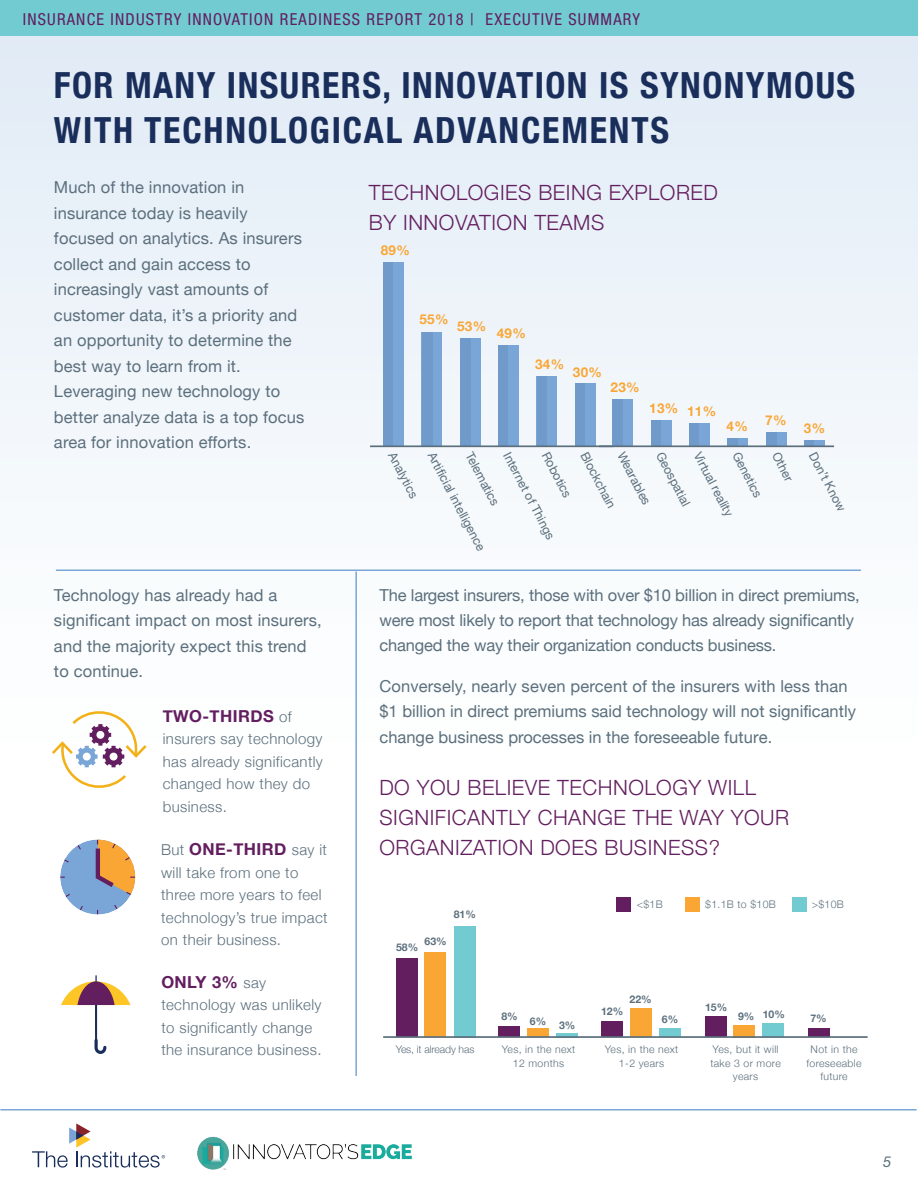
<style>
.page{position:relative;width:918px;height:1188px;background:#fff}
.page>*{position:absolute;margin:0;border:0;box-sizing:border-box;transform-origin:0 0}
.t1{font:700 condensed 36px/45px "Helvetica Neue";letter-spacing:.04em;color:#192e5a}
.t2{font:300 21px/30px "Helvetica Neue";letter-spacing:.025em;color:#631e5f}
.t3{font:16.5px/25.5px "Helvetica Neue";letter-spacing:.01em;color:#5b6f7c}
.t4{font:16.5px/25.5px "Helvetica Neue";letter-spacing:-.01em;color:#5b6f7c}
.t5{font:condensed 16.5px "Helvetica Neue LT Std";letter-spacing:.075em;color:#631e5f}
.t6{font:700 16.5px "Helvetica Neue";letter-spacing:.025em;color:#631e5f}
.t7{font:300 15px/22.5px "Helvetica Neue";letter-spacing:.025em;color:#5b6f7c}
.t8{font:italic 15px "Helvetica Neue LT Std";color:#5b6f7c}
.t9{font:700 13.5px "Helvetica Neue";letter-spacing:.025em;color:#faa634}
.t10{font:12.3px "Helvetica Neue";color:#5b6f7c}
.t11{font:300 10.5px/13.5px "Helvetica Neue";letter-spacing:.03em;color:#5b6f7c;text-align:center}
.t12{font:700 10.5px "Helvetica Neue";color:#5b6f7c}
.t13{font:300 10.5px "Helvetica Neue";letter-spacing:-.01em;color:#5b6f7c}
.s1{font-weight:300;font-size:15px;color:#5b6f7c}
</style>
<div class="page">
<div style="left:0;top:0;width:918px;height:1109px;background:linear-gradient(to bottom,#e4edf7,#fff)"></div>
<div style="left:384px;top:262px;width:20px;height:184px;background:#7aa6d7"></div>
<div style="left:384px;top:262px;width:9px;height:184px;background:#709aca"></div>
<div style="left:422px;top:332px;width:20px;height:114px;background:#7aa6d7"></div>
<div style="left:422px;top:332px;width:10px;height:114px;background:#709aca"></div>
<div style="left:460px;top:338px;width:20px;height:108px;background:#7aa6d7"></div>
<div style="left:460px;top:338px;width:10px;height:108px;background:#709aca"></div>
<div style="left:499px;top:345px;width:20px;height:101px;background:#7aa6d7"></div>
<div style="left:499px;top:345px;width:9px;height:101px;background:#709aca"></div>
<div style="left:537px;top:376px;width:20px;height:70px;background:#7aa6d7"></div>
<div style="left:537px;top:376px;width:10px;height:70px;background:#709aca"></div>
<div style="left:575px;top:384px;width:20px;height:62px;background:#7aa6d7"></div>
<div style="left:575px;top:384px;width:10px;height:62px;background:#709aca"></div>
<hr style="left:370px;top:445px;width:243px;height:2px;background:#5b6f7c">
<div style="left:613px;top:399px;width:20px;height:47px;background:#7aa6d7"></div>
<div style="left:613px;top:399px;width:10px;height:47px;background:#709aca"></div>
<div style="left:651px;top:420px;width:20px;height:26px;background:#7aa6d7"></div>
<div style="left:651px;top:420px;width:10px;height:26px;background:#709aca"></div>
<div style="left:689px;top:423px;width:20px;height:23px;background:#7aa6d7"></div>
<div style="left:689px;top:423px;width:10px;height:23px;background:#709aca"></div>
<div style="left:728px;top:438px;width:20px;height:8px;background:#7aa6d7"></div>
<div style="left:728px;top:438px;width:10px;height:8px;background:#709aca"></div>
<div style="left:766px;top:432px;width:20px;height:14px;background:#7aa6d7"></div>
<div style="left:766px;top:432px;width:10px;height:14px;background:#709aca"></div>
<div style="left:804px;top:440px;width:20px;height:6px;background:#7aa6d7"></div>
<div style="left:804px;top:440px;width:10px;height:6px;background:#709aca"></div>
<hr style="left:599px;top:445px;width:235px;height:2px;background:#5b6f7c">
<svg style="left:60px;top:840px;width:75px;height:74px"></svg>
<svg style="left:49px;top:709px;width:100px;height:81px"></svg>
<hr style="left:95px;top:987px;width:2px;height:59px;background:#192e5a">
<hr style="left:95px;top:975px;width:2px;height:59px;background:#192e5a">
<svg style="left:61px;top:981px;width:69px;height:24px"></svg>
<svg style="left:93px;top:1037px;width:15px;height:17px"></svg>
<hr style="left:355px;top:572px;width:2px;height:504px;background:#7aa6d7">
<hr style="left:56px;top:570px;width:805px;height:1px;background:#7aa6d7">
<div style="left:616px;top:897px;width:15px;height:15px;background:#631e5f"></div>
<div style="left:685px;top:897px;width:15px;height:15px;background:#faa634"></div>
<div style="left:792px;top:897px;width:15px;height:15px;background:#71cbd1"></div>
<div style="left:396px;top:958px;width:21px;height:79px;background:#631e5f"></div>
<div style="left:425px;top:952px;width:21px;height:85px;background:#faa634"></div>
<div style="left:454px;top:926px;width:21px;height:111px;background:#71cbd1"></div>
<div style="left:498px;top:1026px;width:22px;height:11px;background:#631e5f"></div>
<div style="left:527px;top:1028px;width:22px;height:9px;background:#faa634"></div>
<hr style="left:556px;top:1033px;width:22px;height:4px;background:#71cbd1">
<div style="left:602px;top:1022px;width:21px;height:15px;background:#631e5f"></div>
<div style="left:630px;top:1008px;width:22px;height:29px;background:#faa634"></div>
<div style="left:659px;top:1028px;width:22px;height:9px;background:#71cbd1"></div>
<div style="left:705px;top:1016px;width:21px;height:21px;background:#631e5f"></div>
<div style="left:808px;top:1028px;width:21px;height:9px;background:#631e5f"></div>
<div style="left:733px;top:1025px;width:22px;height:12px;background:#faa634"></div>
<div style="left:763px;top:1024px;width:21px;height:13px;background:#71cbd1"></div>
<hr style="left:383px;top:1036px;width:485px;height:2px;background:#5b6f7c">
<div style="left:0;top:0;width:917px;height:36px;background:#71cbd1"></div>
<hr style="left:0;top:1109px;width:917px;height:1px;background:#7aa6d7">
<svg style="left:32px;top:1123px;width:133px;height:45px"></svg>
<img style="left:197px;top:1136px;width:215px;height:34px">
<p class="t5" style="left:23px;top:10px;width:619px">INSURANCE INDUSTRY INNOVATION READINESS REPORT 2018 | EXECUTIVE SUMMARY</p>
<h1 class="t1" style="left:54px;top:61px;width:803px">FOR MANY INSURERS, INNOVATION IS SYNONYMOUS<br>WITH TECHNOLOGICAL ADVANCEMENTS</h1>
<p class="t3" style="left:54px;top:176px;width:252px">Much of the innovation in insurance today is heavily focused on analytics. As insurers collect and gain access to increasingly vast amounts of customer data, it’s a priority and an opportunity to determine the best way to learn from it.<br>Leveraging new technology to better analyze data is a top focus area for innovation efforts.</p>
<p class="t2" style="left:369px;top:176px;width:350px">TECHNOLOGIES BEING EXPLORED<br>BY INNOVATION TEAMS</p>
<p class="t9" style="left:381px;top:240px;width:31px">89%</p>
<p class="t9" style="left:419px;top:309px;width:31px">55%</p>
<p class="t9" style="left:457px;top:315px;width:31px">53%</p>
<p class="t9" style="left:497px;top:323px;width:31px">49%</p>
<p class="t9" style="left:535px;top:353px;width:31px">34%</p>
<p class="t9" style="left:573px;top:361px;width:31px">30%</p>
<p class="t9" style="left:611px;top:377px;width:31px">23%</p>
<p class="t9" style="left:649px;top:399px;width:68px">13% 11%</p>
<p class="t9" style="left:727px;top:415px;width:23px">4%</p>
<p class="t9" style="left:765px;top:410px;width:23px">7%</p>
<p class="t9" style="left:804px;top:418px;width:23px">3%</p>
<p class="t10" style="left:399px;top:449px;width:51px;rotate:62deg">Analytics</p>
<p class="t10" style="left:439px;top:449px;width:111px;rotate:62deg">Artificial intelligence</p>
<p class="t10" style="left:553px;top:449px;width:51px;rotate:62deg">Robotics</p>
<p class="t10" style="left:592px;top:449px;width:63px;rotate:62deg">Blockchain</p>
<p class="t10" style="left:629px;top:449px;width:59px;rotate:62deg">Wearables</p>
<p class="t10" style="left:667px;top:449px;width:61px;rotate:62deg">Geospatial</p>
<p class="t10" style="left:705px;top:449px;width:72px;rotate:62deg">Virtual reality</p>
<p class="t10" style="left:744px;top:449px;width:50px;rotate:62deg">Genetics</p>
<p class="t10" style="left:783px;top:449px;width:32px;rotate:62deg">Other</p>
<p class="t10" style="left:820px;top:449px;width:66px;rotate:62deg">Don’t Know</p>
<p class="t10" style="left:477px;top:449px;width:60px;rotate:62deg">Telematics</p>
<p class="t10" style="left:514px;top:449px;width:98px;rotate:62deg">Internet of Things</p>
<p class="t3" style="left:54px;top:583px;width:269px">Technology has already had a significant impact on most insurers, and the majority expect this trend to continue.</p>
<p class="t4" style="left:379px;top:583px;width:482px">The largest insurers, those with over $10 billion in direct premiums, were most likely to report that technology has already significantly changed the way their organization conducts business.</p>
<p class="t3" style="left:379px;top:674px;width:478px">Conversely, nearly seven percent of the insurers with less than $1 billion in direct premiums said technology will not significantly change business processes in the foreseeable future.</p>
<p class="t6" style="left:163px;top:703px;width:130px">TWO-THIRDS <span class="s1">of</span></p>
<p class="t7" style="left:163px;top:727px;width:162px">insurers say technology has already significantly changed how they do business.</p>
<p class="t2" style="left:379px;top:771px;width:411px">DO YOU BELIEVE TECHNOLOGY WILL<br>SIGNIFICANTLY CHANGE THE WAY YOUR<br>ORGANIZATION DOES BUSINESS?</p>
<p class="t6" style="left:161px;top:836px;width:167px"><span class="s1">But</span> ONE-THIRD <span class="s1">say it</span></p>
<p class="t7" style="left:161px;top:860px;width:168px">will take from one to three more years to feel technology’s true impact on their business.</p>
<p class="t11" style="left:637px;top:897px;width:27px">&lt;$1B</p>
<p class="t11" style="left:705px;top:897px;width:72px">$1.1B to $10B</p>
<p class="t11" style="left:812px;top:897px;width:34px">&gt;$10B</p>
<p class="t12" style="left:454px;top:906px;width:24px">81%</p>
<p class="t12" style="left:425px;top:933px;width:24px">63%</p>
<p class="t12" style="left:396px;top:939px;width:24px">58%</p>
<p class="t6" style="left:161px;top:969px;width:106px">ONLY 3% <span class="s1">say</span></p>
<p class="t7" style="left:161px;top:993px;width:162px">technology was unlikely to significantly change the insurance business.</p>
<p class="t12" style="left:501px;top:1008px;width:18px">8%</p>
<p class="t12" style="left:530px;top:1015px;width:47px">6% 3%</p>
<p class="t12" style="left:630px;top:991px;width:24px">22%</p>
<p class="t12" style="left:601px;top:1004px;width:24px">12%</p>
<p class="t12" style="left:662px;top:1011px;width:18px">6%</p>
<p class="t12" style="left:705px;top:999px;width:24px">15%</p>
<p class="t12" style="left:738px;top:1006px;width:48px">9% 10%</p>
<p class="t12" style="left:810px;top:1010px;width:18px">7%</p>
<p class="t13" style="left:396px;top:1041px;width:80px">Yes, it already has</p>
<p class="t11" style="left:502px;top:1042px;width:75px">Yes, in the next<br>12 months</p>
<p class="t11" style="left:605px;top:1042px;width:75px">Yes, in the next<br>1-2 years</p>
<p class="t11" style="left:710px;top:1042px;width:72px">Yes, but it will take 3 or more years</p>
<p class="t11" style="left:807px;top:1042px;width:57px">Not in the foreseeable future</p>
<p class="t8" style="left:883px;top:1153px;width:10px">5</p>
</div>
